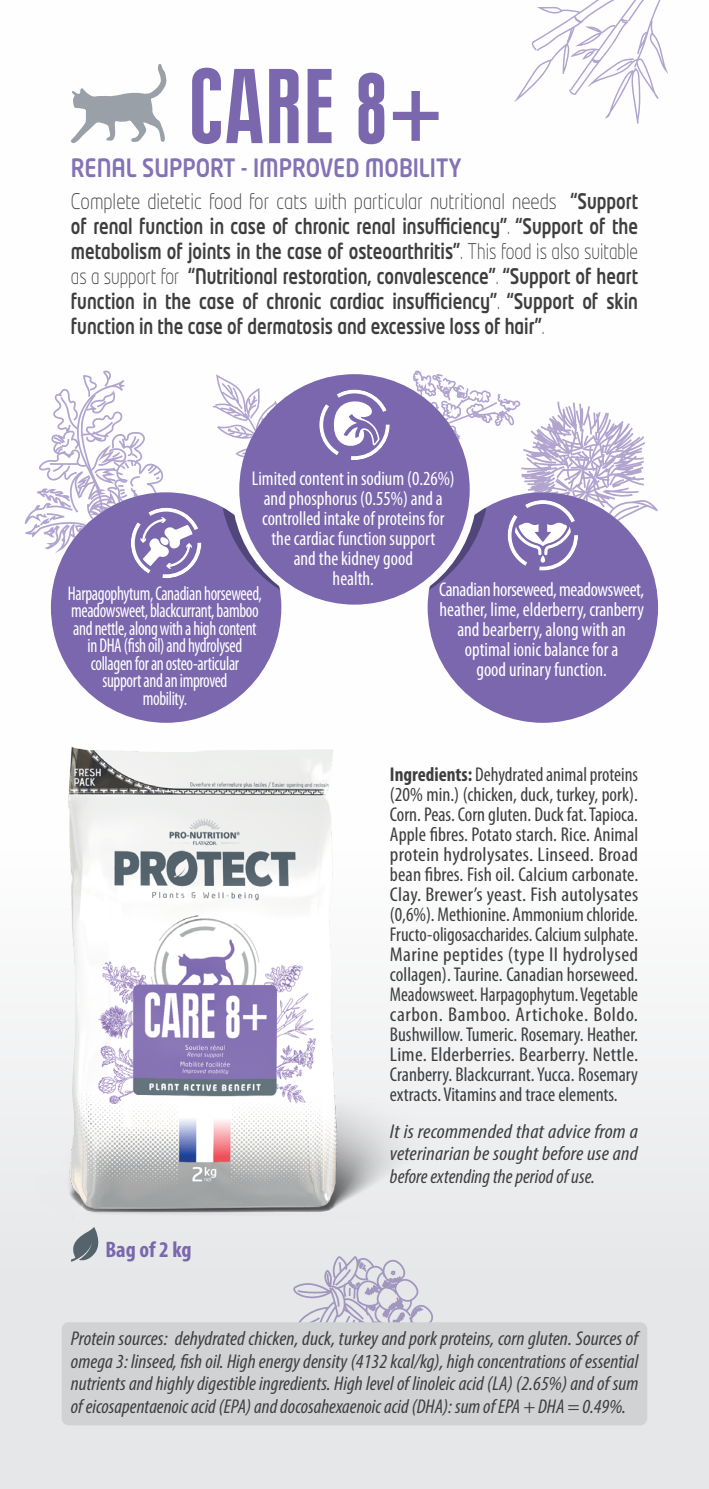
<style>
.page{position:relative;width:709px;height:1489px;background:#fff}
.page>*{position:absolute;margin:0;border:0;box-sizing:border-box;transform-origin:0 0}
.TTR_GAMME{font:900 extra-condensed 105px "Plak LT";color:#7a67ae}
.SSTTR_GAMME{font:500 25px "Neo Tech Std";color:#8372b4;scale:.85 1}
.TXT{font:700 condensed 22.5px "Myriad Pro";color:#7a67ae}
.SSTTR_GAMME-2{font:500 21.25px/25px "Neo Tech Std";color:#3e3e3f;text-align:justify;scale:.79 1}
.INGREDIENT_GAMME{font:condensed 20px/20px "Myriad Pro";color:#3e3e3f;text-align:justify;scale:.96 1}
.RECO_GAMME_IT{font:italic condensed 20px/22.5px "Myriad Pro";color:#3e3e3f;text-align:justify}
.ARGU{font:condensed 20px/20px "Myriad Pro";letter-spacing:-.01em;color:#fff;text-align:center;scale:.95 1}
.ARGU-2{font:condensed 20px/17.5px "Myriad Pro";letter-spacing:-.01em;color:#fff;text-align:center;scale:.86 1}
.INGREDIENT_GAMME-2{font:italic condensed 20px/22.5px "Myriad Pro";color:#3e3e3f;text-align:justify;scale:1.08 1}
.s1{font-weight:300}
.s2{font-weight:700}
</style>
<div class="page">
<div style="left:0;top:0;width:709px;height:1488px;background:linear-gradient(to bottom,#fff,#e9eaec)"></div>
<svg style="left:305px;top:370px;width:215px;height:131px"></svg>
<svg style="left:514px;top:0;width:195px;height:124px"></svg>
<svg style="left:293px;top:1264px;width:153px;height:58px;background:#d4d2de"></svg>
<img style="left:0;top:609px;width:494px;height:655px">
<div style="left:424px;top:488px;width:238px;height:238px;background:#7a67ae;border-radius:50%"></div>
<svg style="left:429px;top:492px;width:60px;height:98px"></svg>
<div style="left:420px;top:485px;width:245px;height:245px;border:8px solid #fff;border-radius:50%"></div>
<div style="left:47px;top:488px;width:238px;height:238px;background:#7a67ae;border-radius:50%"></div>
<svg style="left:212px;top:374px;width:69px;height:216px"></svg>
<div style="left:235px;top:370px;width:238px;height:238px;background:#7a67ae;border-radius:50%"></div>
<div style="left:232px;top:366px;width:245px;height:246px;border:8px solid #fff;border-radius:50%"></div>
<svg style="left:507px;top:402px;width:151px;height:168px"></svg>
<svg style="left:24px;top:370px;width:177px;height:267px"></svg>
<svg style="left:70px;top:63px;width:98px;height:80px"></svg>
<svg style="left:70px;top:1226px;width:33px;height:35px"></svg>
<svg style="left:319px;top:389px;width:71px;height:71px"></svg>
<div style="left:62px;top:1322px;width:585px;height:103px;background:#d1d2d4;border-radius:7px"></div>
<p class="TTR_GAMME" style="left:190px;top:45px;width:251px">CARE 8+</p>
<p class="SSTTR_GAMME" style="left:71px;top:152px;width:461px">RENAL SUPPORT - IMPROVED MOBILITY</p>
<p class="SSTTR_GAMME-2" style="left:71px;top:188px;width:719px"><span class="s1">Complete dietetic food for cats with particular nutritional needs</span> “Support of renal function in case of chronic renal insufficiency”<span class="s1">.</span> “Support of the metabolism of joints in the case of osteoarthritis”<span class="s1">. This food is also suitable as a support for</span> “Nutritional restoration, convalescence”<span class="s1">.</span> “Support of heart function in the case of chronic cardiac insufficiency”<span class="s1">.</span> “Support of skin function in the case of dermatosis and excessive loss of hair”<span class="s1">.</span></p>
<p class="ARGU" style="left:252px;top:469px;width:215px">Limited content in sodium (0.26%) and phosphorus (0.55%) and a controlled intake of proteins for the cardiac function support<br>and the kidney good<br>health.</p>
<p class="ARGU" style="left:439px;top:579px;width:217px">Canadian horseweed, meadowsweet, heather, lime, elderberry, cranberry and bearberry, along with an optimal ionic balance for a<br>good urinary function.</p>
<p class="ARGU-2" style="left:68px;top:584px;width:227px">Harpagophytum, Canadian horseweed, meadowsweet, blackcurrant, bamboo and nettle, along with a high content in DHA (fish oil) and hydrolysed collagen for an osteo-articular<br>support and an improved<br>mobility.</p>
<p class="TXT" style="left:105px;top:1236px;width:87px">Bag of 2 kg</p>
<p class="INGREDIENT_GAMME" style="left:390px;top:764px;width:260px"><span class="s2">Ingredients:</span> Dehydrated animal proteins (20% min.) (chicken, duck, turkey, pork).<br>Corn. Peas. Corn gluten. Duck fat. Tapioca.<br>Apple fibres. Potato starch. Rice. Animal protein hydrolysates. Linseed. Broad bean fibres. Fish oil. Calcium carbonate.<br>Clay. Brewer’s yeast. Fish autolysates (0,6%). Methionine. Ammonium chloride.<br>Fructo-oligosaccharides. Calcium sulphate.<br>Marine peptides (type II hydrolysed collagen). Taurine. Canadian horseweed.<br>Meadowsweet. Harpagophytum. Vegetable carbon. Bamboo. Artichoke. Boldo.<br>Bushwillow. Tumeric. Rosemary. Heather.<br>Lime. Elderberries. Bearberry. Nettle.<br>Cranberry. Blackcurrant. Yucca. Rosemary extracts. Vitamins and trace elements.</p>
<p class="INGREDIENT_GAMME-2" style="left:390px;top:1119px;width:231px">It is recommended that advice from a veterinarian be sought before use and before extending the period of use.</p>
<p class="RECO_GAMME_IT" style="left:71px;top:1326px;width:569px">Protein sources: dehydrated chicken, duck, turkey and pork proteins, corn gluten. Sources of omega 3: linseed, fish oil. High energy density (4132 kcal/kg), high concentrations of essential nutrients and highly digestible ingredients. High level of linoleic acid (LA) (2.65%) and of sum of eicosapentaenoic acid (EPA) and docosahexaenoic acid (DHA): sum of EPA + DHA = 0.49%.</p>
</div>
